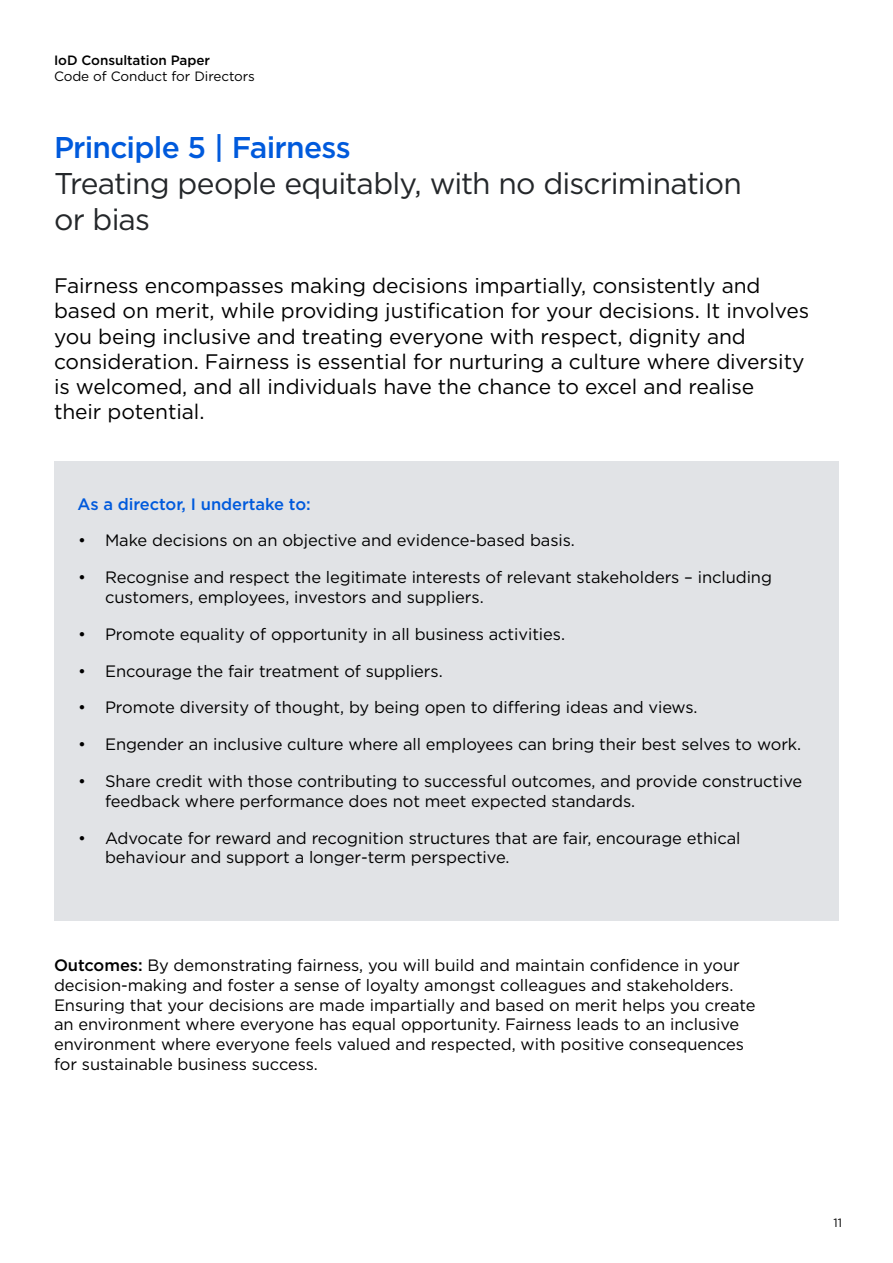
<style>
.page{position:relative;width:893px;height:1263px;background:#fff}
.page>*{position:absolute;margin:0;border:0;box-sizing:border-box;transform-origin:0 0}
.t1{font:30px/36px "Gotham";letter-spacing:-.03em;color:#24272a}
.t2{font:500 30px "Gotham";letter-spacing:-.025em;color:#005adc}
.t3{font:21px/25.2px "Gotham";letter-spacing:-.005em;color:#000}
.t4{font:16.5px/19.8px "Gotham";letter-spacing:-.005em;color:#000}
.t5{font:500 16.5px "Gotham";letter-spacing:-.005em;color:#005adc}
.t6{font:13.5px "Gotham";letter-spacing:-.005em;color:#000}
.t7{font:500 13.5px "Gotham";letter-spacing:-.005em;color:#000}
.t8{font:12px "Gotham";color:#000}
.s1{font-weight:500}
</style>
<div class="page">
<div style="left:54px;top:461px;width:785px;height:460px;background:#e1e3e6"></div>
<p class="t7" style="left:54px;top:51px;width:158px">IoD Consultation Paper</p>
<p class="t6" style="left:54px;top:68px;width:202px">Code of Conduct for Directors</p>
<h1 class="t2" style="left:54px;top:128px;width:298px">Principle 5 | Fairness</h1>
<h1 class="t1" style="left:54px;top:165px;width:689px">Treating people equitably, with no discrimination or bias</h1>
<p class="t3" style="left:54px;top:273px;width:757px">Fairness encompasses making decisions impartially, consistently and based on merit, while providing justification for your decisions. It involves you being inclusive and treating everyone with respect, dignity and consideration. Fairness is essential for nurturing a culture where diversity is welcomed, and all individuals have the chance to excel and realise<br>their potential.</p>
<p class="t5" style="left:77px;top:493px;width:235px">As a director, I undertake to:</p>
<p class="t4" style="left:78px;top:530px;width:498px">• Make decisions on an objective and evidence-based basis.</p>
<p class="t4" style="left:105px;top:567px;width:668px;text-indent:-27px">• Recognise and respect the legitimate interests of relevant stakeholders – including customers, employees, investors and suppliers.</p>
<p class="t4" style="left:78px;top:624px;width:488px">• Promote equality of opportunity in all business activities.</p>
<p class="t4" style="left:78px;top:660px;width:366px">• Encourage the fair treatment of suppliers.</p>
<p class="t4" style="left:78px;top:697px;width:621px">• Promote diversity of thought, by being open to differing ideas and views.</p>
<p class="t4" style="left:78px;top:734px;width:725px">• Engender an inclusive culture where all employees can bring their best selves to work.</p>
<p class="t4" style="left:105px;top:771px;width:699px;text-indent:-27px">• Share credit with those contributing to successful outcomes, and provide constructive feedback where performance does not meet expected standards.</p>
<p class="t4" style="left:105px;top:827px;width:637px;text-indent:-27px">• Advocate for reward and recognition structures that are fair, encourage ethical behaviour and support a longer-term perspective.</p>
<p class="t4" style="left:54px;top:955px;width:703px"><span class="s1">Outcomes:</span> By demonstrating fairness, you will build and maintain confidence in your decision-making and foster a sense of loyalty amongst colleagues and stakeholders.<br>Ensuring that your decisions are made impartially and based on merit helps you create an environment where everyone has equal opportunity. Fairness leads to an inclusive environment where everyone feels valued and respected, with positive consequences for sustainable business success.</p>
<p class="t8" style="left:833px;top:1215px;width:10px">11</p>
</div>
